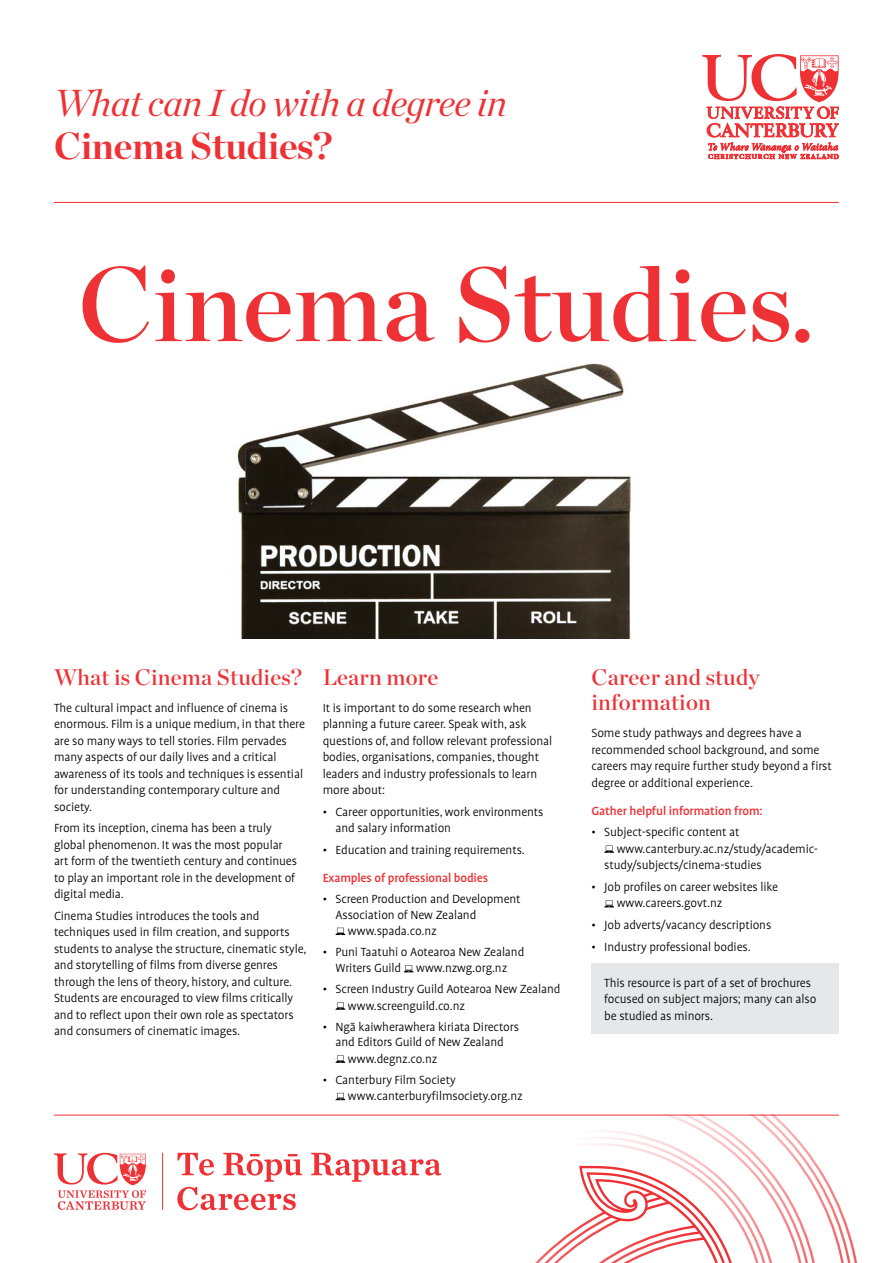
<style>
.page{position:relative;width:893px;height:1263px;background:#fff}
.page>*{position:absolute;margin:0;border:0;box-sizing:border-box;transform-origin:0 0}
.t1{font:105px "Chronicle Display Semi";color:#ee3135}
.t2{font:italic 37.5px "Chronicle Display";letter-spacing:-.01em;color:#ee3135}
.t3{font:700 37.5px "Chronicle Display";letter-spacing:-.01em;color:#ee3135}
.t4{font:22.5px/25.5px "Chronicle Display Semi";letter-spacing:.01em;color:#ee3135}
.t5{font:300 13.5px/16.5px "Profile Pro";letter-spacing:-.01em;color:#000}
.t6{font:500 13.5px "Profile Pro";letter-spacing:-.01em;color:#ee3135}
</style>
<div class="page">
<img style="left:236px;top:363px;width:395px;height:276px">
<svg style="left:702px;top:54px;width:137px;height:105px"></svg>
<svg style="left:604px;top:845px;width:10px;height:8px"></svg>
<svg style="left:604px;top:900px;width:10px;height:7px"></svg>
<div style="left:591px;top:963px;width:248px;height:70px;background:#e6e7e8"></div>
<hr style="left:54px;top:202px;width:785px;height:1px;background:#ee3135">
<svg style="left:535px;top:1116px;width:322px;height:147px"></svg>
<svg style="left:177px;top:1153px;width:264px;height:57px"></svg>
<hr style="left:162px;top:1153px;width:1px;height:57px;background:#ee3135">
<svg style="left:54px;top:1153px;width:92px;height:57px"></svg>
<hr style="left:54px;top:1115px;width:785px;height:1px;background:#ee3135">
<svg style="left:335px;top:928px;width:10px;height:7px"></svg>
<svg style="left:404px;top:965px;width:10px;height:7px"></svg>
<svg style="left:335px;top:1002px;width:10px;height:8px"></svg>
<svg style="left:335px;top:1055px;width:10px;height:8px"></svg>
<svg style="left:335px;top:1093px;width:10px;height:7px"></svg>
<h2 class="t2" style="left:54px;top:74px;width:454px">What can I do with a degree in</h2>
<h2 class="t3" style="left:54px;top:115px;width:280px">Cinema Studies?</h2>
<h1 class="t1" style="left:78px;top:222px;width:738px">Cinema Studies.</h1>
<h3 class="t4" style="left:54px;top:662px;width:249px">What is Cinema Studies?</h3>
<p class="t5" style="left:54px;top:700px;width:252px">The cultural impact and influence of cinema is enormous. Film is a unique medium, in that there are so many ways to tell stories. Film pervades many aspects of our daily lives and a critical awareness of its tools and techniques is essential for understanding contemporary culture and society.</p>
<p class="t5" style="left:54px;top:820px;width:245px">From its inception, cinema has been a truly global phenomenon. It was the most popular art form of the twentieth century and continues to play an important role in the development of digital media.</p>
<p class="t5" style="left:54px;top:908px;width:254px">Cinema Studies introduces the tools and techniques used in film creation, and supports students to analyse the structure, cinematic style, and storytelling of films from diverse genres through the lens of theory, history, and culture.<br>Students are encouraged to view films critically and to reflect upon their own role as spectators and consumers of cinematic images.</p>
<h3 class="t4" style="left:323px;top:662px;width:117px">Learn more</h3>
<p class="t5" style="left:323px;top:700px;width:231px">It is important to do some research when planning a future career. Speak with, ask questions of, and follow relevant professional bodies, organisations, companies, thought leaders and industry professionals to learn more about:</p>
<p class="t5" style="left:335px;top:804px;width:210px;text-indent:-13px">• Career opportunities, work environments and salary information</p>
<p class="t5" style="left:323px;top:842px;width:204px">• Education and training requirements.</p>
<p class="t6" style="left:323px;top:870px;width:167px">Examples of professional bodies</p>
<p class="t5" style="left:323px;top:891px;width:199px">• Screen Production and Development</p>
<p class="t5" style="left:335px;top:907px;width:142px">Association of New Zealand</p>
<p class="t5" style="left:348px;top:923px;width:90px">www.spada.co.nz</p>
<p class="t5" style="left:323px;top:944px;width:203px;text-align:center">• Puni Taatuhi o Aotearoa New Zealand<br>Writers Guild www.nzwg.org.nz</p>
<p class="t5" style="left:348px;top:981px;width:214px;text-indent:-25px">• Screen Industry Guild Aotearoa New Zealand www.screenguild.co.nz</p>
<p class="t5" style="left:323px;top:1019px;width:198px">• Ngā kaiwherawhera kiriata Directors</p>
<p class="t5" style="left:335px;top:1034px;width:170px">and Editors Guild of New Zealand</p>
<p class="t5" style="left:348px;top:1051px;width:91px">www.degnz.co.nz</p>
<p class="t5" style="left:348px;top:1072px;width:176px;text-indent:-25px">• Canterbury Film Society www.canterburyfilmsociety.org.nz</p>
<h3 class="t4" style="left:591px;top:662px;width:170px">Career and study information</h3>
<p class="t5" style="left:591px;top:725px;width:242px">Some study pathways and degrees have a recommended school background, and some careers may require further study beyond a first degree or additional experience.</p>
<p class="t6" style="left:591px;top:803px;width:173px">Gather helpful information from:</p>
<p class="t5" style="left:591px;top:824px;width:150px">• Subject-specific content at</p>
<p class="t5" style="left:617px;top:841px;width:203px">www.canterbury.ac.nz/study/academic-</p>
<p class="t5" style="left:604px;top:857px;width:159px">study/subjects/cinema-studies</p>
<p class="t5" style="left:617px;top:879px;width:163px;text-indent:-25px">• Job profiles on career websites like www.careers.govt.nz</p>
<p class="t5" style="left:591px;top:917px;width:181px">• Job adverts/vacancy descriptions</p>
<p class="t5" style="left:591px;top:939px;width:161px">• Industry professional bodies.</p>
<p class="t5" style="left:604px;top:975px;width:214px">This resource is part of a set of brochures focused on subject majors; many can also be studied as minors.</p>
</div>
